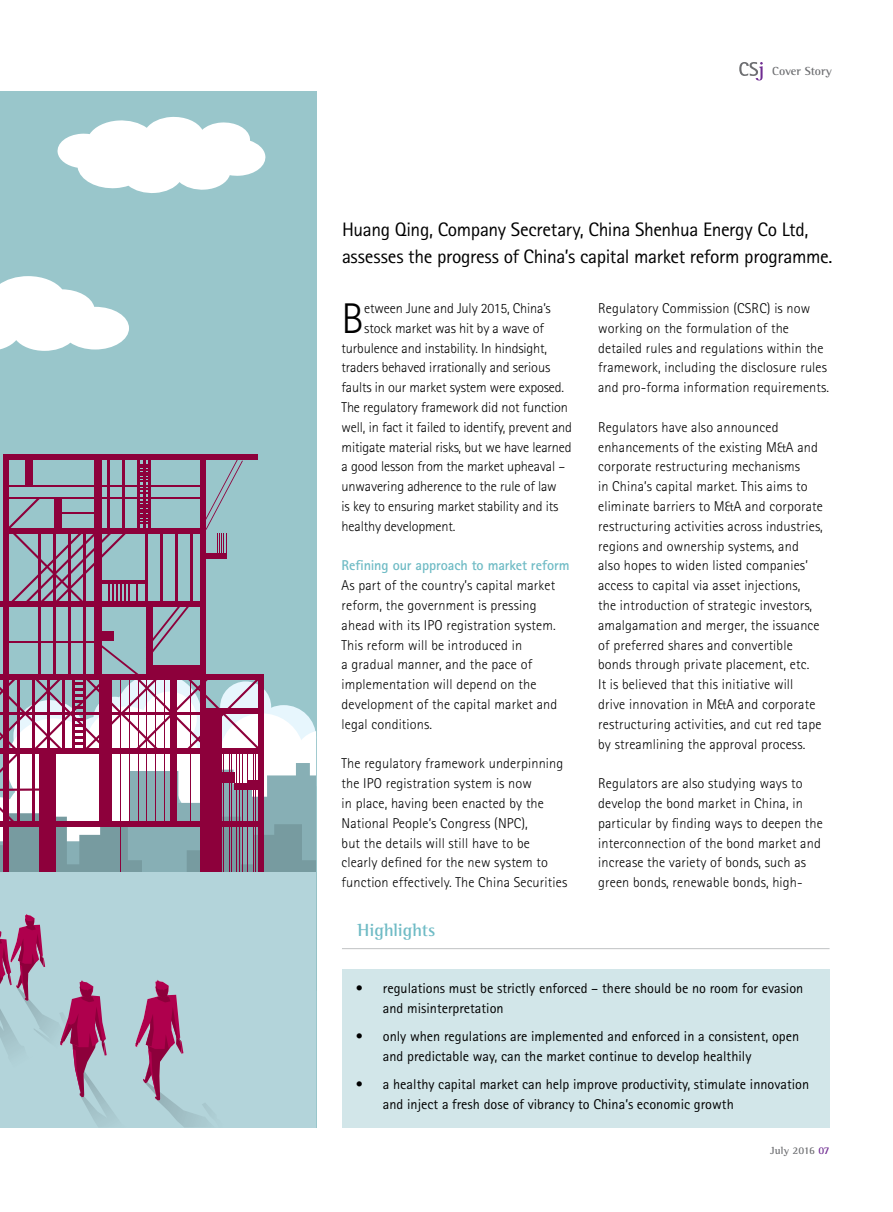
<style>
.page{position:relative;width:893px;height:1212px;background:#fff}
.page>*{position:absolute;margin:0;border:0;box-sizing:border-box;transform-origin:0 0}
.t1{font:300 42.9px "Rotis Sans Serif";color:#000}
.t2{font:19.5px/27px "Rotis Sans Serif";letter-spacing:-.02em;color:#000}
.t3{font:700 18px "Rotis Semi Serif";letter-spacing:-.01em;color:#6fbbc5}
.t4{font:300 14.25px/19.8px "Rotis Sans Serif";letter-spacing:.01em;color:#000}
.t5{font:300 14.25px "Rotis Sans Serif";letter-spacing:-.01em;color:#000}
.t6{font:14.25px/19.8px "Rotis Sans Serif";color:#000}
.t7{font:700 14.25px "Rotis Sans Serif";letter-spacing:-.005em;color:#6fbbc5}
.t8{font:700 12px "Rotis Semi Serif";color:#6d6e71}
.t9{font:700 10.5px "Rotis Semi Serif";color:#6d6e71}
.s1{color:#6f2c91}
</style>
<div class="page">
<svg style="left:739px;top:62px;width:24px;height:18px"></svg>
<div style="left:0;top:91px;width:316px;height:1036px;background:#99c6cb"></div>
<svg style="left:264px;top:691px;width:52px;height:72px;fill:#fff"></svg>
<svg style="left:57px;top:117px;width:209px;height:76px"></svg>
<svg style="left:0;top:276px;width:129px;height:75px"></svg>
<svg style="left:264px;top:763px;width:52px;height:42px;background:#a4c2c7"></svg>
<svg style="left:264px;top:805px;width:52px;height:66px;background:#7ea4a9"></svg>
<div style="left:8px;top:454px;width:194px;height:6px;background:#8d003b"></div>
<div style="left:0;top:674px;width:264px;height:6px;background:#8d003b"></div>
<div style="left:258px;top:677px;width:6px;height:194px;background:#8d003b"></div>
<div style="left:204px;top:454px;width:54px;height:6px;background:#8d003b"></div>
<svg style="left:0;top:457px;width:258px;height:414px"></svg>
<div style="left:217px;top:772px;width:17px;height:11px;background:#8d003b"></div>
<div style="left:234px;top:783px;width:27px;height:7px;background:#8d003b"></div>
<div style="left:248px;top:780px;width:13px;height:6px;background:#8d003b"></div>
<div style="left:0;top:871px;width:316px;height:256px;background:#b3d4da"></div>
<svg style="left:135px;top:980px;width:72px;height:147px"></svg>
<svg style="left:0;top:914px;width:114px;height:210px"></svg>
<div style="left:342px;top:969px;width:487px;height:158px;background:#d2e6e9"></div>
<hr style="left:342px;top:948px;width:487px;height:1px;background:#c0c2c4">
<p class="t8" style="left:772px;top:64px;width:61px">Cover Story</p>
<h2 class="t2" style="left:342px;top:216px;width:492px">Huang Qing, Company Secretary, China Shenhua Energy Co Ltd, assesses the progress of China’s capital market reform programme.</h2>
<p class="t4" style="left:598px;top:298px;width:233px">Regulatory Commission (CSRC) is now working on the formulation of the detailed rules and regulations within the framework, including the disclosure rules and pro-forma information requirements.</p>
<p class="t4" style="left:598px;top:417px;width:226px">Regulators have also announced enhancements of the existing M&amp;A and corporate restructuring mechanisms<br>in China’s capital market. This aims to eliminate barriers to M&amp;A and corporate restructuring activities across industries, regions and ownership systems, and also hopes to widen listed companies’ access to capital via asset injections,<br>the introduction of strategic investors, amalgamation and merger, the issuance of preferred shares and convertible bonds through private placement, etc.<br>It is believed that this initiative will drive innovation in M&amp;A and corporate restructuring activities, and cut red tape by streamlining the approval process.</p>
<p class="t4" style="left:598px;top:773px;width:226px">Regulators are also studying ways to develop the bond market in China, in particular by finding ways to deepen the interconnection of the bond market and increase the variety of bonds, such as green bonds, renewable bonds, high-</p>
<h1 class="t1" style="left:342px;top:294px;width:24px">B</h1>
<p class="t5" style="left:364px;top:300px;width:188px">etween June and July 2015, China’s</p>
<p class="t5" style="left:364px;top:320px;width:181px">stock market was hit by a wave of</p>
<p class="t5" style="left:342px;top:340px;width:207px">turbulence and instability. In hindsight,</p>
<p class="t5" style="left:342px;top:359px;width:210px">traders behaved irrationally and serious</p>
<p class="t5" style="left:342px;top:379px;width:224px">faults in our market system were exposed.</p>
<p class="t5" style="left:342px;top:399px;width:228px">The regulatory framework did not function</p>
<p class="t5" style="left:342px;top:419px;width:232px">well, in fact it failed to identify, prevent and</p>
<p class="t5" style="left:342px;top:439px;width:232px">mitigate material risks, but we have learned</p>
<p class="t5" style="left:342px;top:458px;width:225px">a good lesson from the market upheaval –</p>
<p class="t5" style="left:342px;top:478px;width:217px">unwavering adherence to the rule of law</p>
<p class="t5" style="left:342px;top:498px;width:218px">is key to ensuring market stability and its</p>
<p class="t5" style="left:342px;top:518px;width:115px">healthy development.</p>
<p class="t7" style="left:342px;top:557px;width:229px">Refining our approach to market reform</p>
<p class="t4" style="left:342px;top:575px;width:217px">As part of the country’s capital market reform, the government is pressing ahead with its IPO registration system.<br>This reform will be introduced in<br>a gradual manner, and the pace of implementation will depend on the development of the capital market and legal conditions.</p>
<p class="t4" style="left:342px;top:754px;width:227px">The regulatory framework underpinning the IPO registration system is now<br>in place, having been enacted by the National People’s Congress (NPC),<br>but the details will still have to be clearly defined for the new system to function effectively. The China Securities</p>
<p class="t3" style="left:358px;top:919px;width:79px">Highlights</p>
<p class="t6" style="left:383px;top:978px;width:422px;text-indent:-27px">• regulations must be strictly enforced – there should be no room for evasion and misinterpretation</p>
<p class="t6" style="left:383px;top:1026px;width:418px;text-indent:-27px">• only when regulations are implemented and enforced in a consistent, open and predictable way, can the market continue to develop healthily</p>
<p class="t6" style="left:383px;top:1074px;width:428px;text-indent:-27px">• a healthy capital market can help improve productivity, stimulate innovation and inject a fresh dose of vibrancy to China’s economic growth</p>
<p class="t9" style="left:770px;top:1144px;width:61px">July 2016 <span class="s1">07</span></p>
</div>
